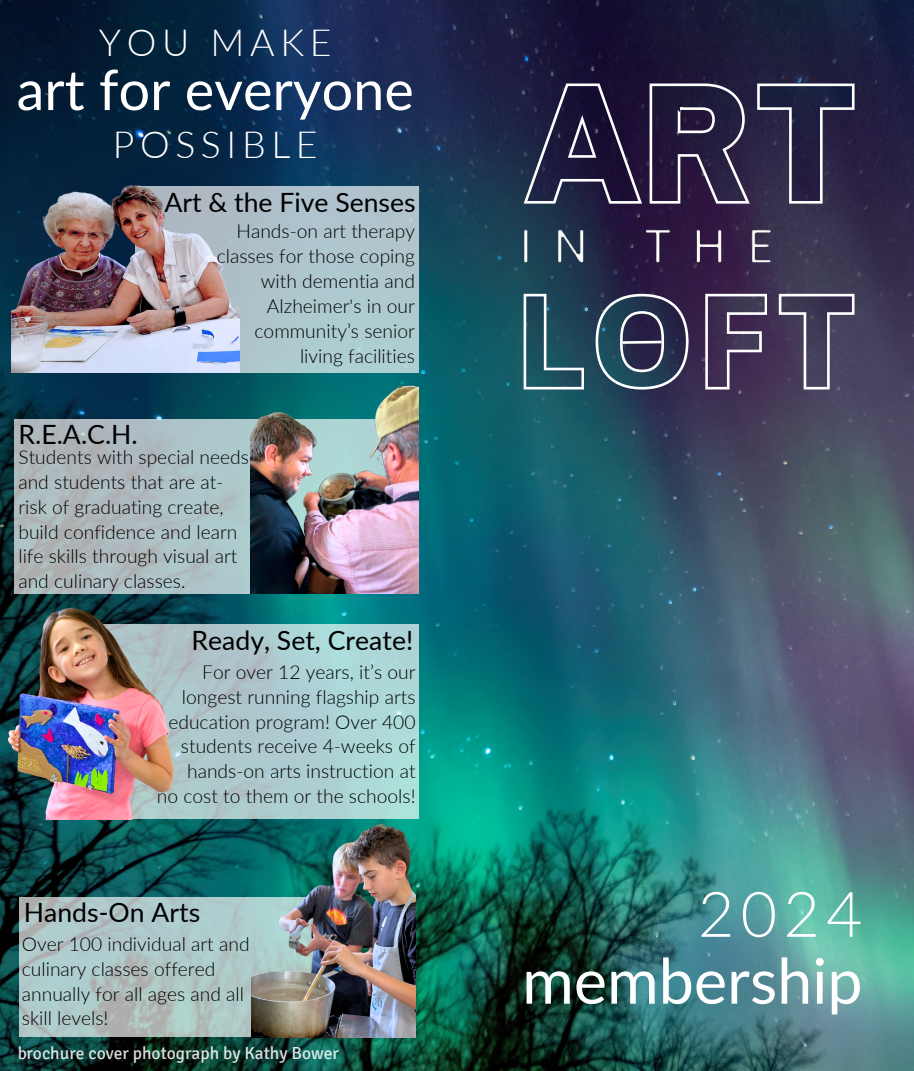
<style>
.page{position:relative;width:914px;height:1071px;background:#fff}
.page>*{position:absolute;margin:0;border:0;box-sizing:border-box;transform-origin:0 0}
.t1{font:62.82px "Lato";color:#fff}
.t2{font:300 62.82px "Lato";color:#fff}
.t3{font:55.82px "Lato";color:#fff}
.t4{font:300 37.45px "Lato";letter-spacing:.15em;color:#fff}
.t5{font:26.6px "Lato";color:#000}
.t6{font:300 19.25px/24.8px "Lato";color:#000;text-align:right}
.t7{font:17.5px "Signika";color:#fff}
</style>
<div class="page">
<img style="left:0;top:0;width:914px;height:1071px">
<svg style="left:174px;top:625px;width:244px;height:194px;background:#adcfd1"></svg>
<img style="left:9px;top:599px;width:165px;height:221px">
<img style="left:512px;top:214px;width:350px;height:64px">
<svg style="left:523px;top:83px;width:118px;height:121px;background:#312c4c"></svg>
<svg style="left:649px;top:83px;width:100px;height:121px;background:#403755"></svg>
<svg style="left:757px;top:83px;width:97px;height:121px;background:#3a3754"></svg>
<svg style="left:523px;top:294px;width:61px;height:96px;background:#3a6270"></svg>
<svg style="left:705px;top:294px;width:62px;height:96px;background:#5d4f6c"></svg>
<svg style="left:778px;top:294px;width:76px;height:96px;background:#58526b"></svg>
<svg style="left:595px;top:294px;width:96px;height:96px;background:#424f67"></svg>
<div style="left:135px;top:187px;width:283px;height:186px;background:#adc6cd"></div>
<img style="left:11px;top:156px;width:229px;height:217px">
<svg style="left:15px;top:419px;width:236px;height:175px;background:#adbcc0"></svg>
<img style="left:251px;top:378px;width:168px;height:216px">
<svg style="left:20px;top:897px;width:232px;height:139px;background:#aec5c4"></svg>
<img style="left:252px;top:819px;width:164px;height:218px">
<p class="t4" style="left:99px;top:19px;width:234px">YOU MAKE</p>
<p class="t3" style="left:17px;top:55px;width:399px">art for everyone</p>
<p class="t4" style="left:113px;top:121px;width:206px">POSSIBLE</p>
<h6 class="t5" style="left:164px;top:185px;width:253px">Art &amp; the Five Senses</h6>
<p class="t6" style="left:217px;top:218px;width:200px">Hands-on art therapy classes for those coping with dementia and<br>Alzheimer's in our community’s senior</p>
<p class="t6" style="left:300px;top:343px;width:116px">living facilities</p>
<h5 class="t5" style="left:18px;top:418px;width:121px">R.E.A.C.H.</h5>
<p class="t6" style="left:18px;top:444px;width:232px;text-align:left">Students with special needs and students that are at&shy;risk of graduating create, build confidence and learn life skills through visual art and culinary classes.</p>
<p class="t5" style="left:191px;top:624px;width:223px">Ready, Set, Create!</p>
<h4 class="t6" style="left:168px;top:659px;width:249px">For over 12 years, it’s our longest running flagship arts education program! Over 400 students receive 4-weeks of</h4>
<h3 class="t6" style="left:187px;top:759px;width:230px">hands-on arts instruction at</h3>
<h4 class="t6" style="left:157px;top:783px;width:260px">no cost to them or the schools!</h4>
<h6 class="t5" style="left:24px;top:896px;width:178px">Hands-On Arts</h6>
<p class="t6" style="left:22px;top:931px;width:229px;text-align:left">Over 100 individual art and culinary classes offered annually for all ages and all skill levels!</p>
<p class="t7" style="left:17px;top:1043px;width:323px">brochure cover photograph by Kathy Bower</p>
<h6 class="t2" style="left:698px;top:875px;width:166px">2024</h6>
<p class="t1" style="left:522px;top:942px;width:342px">membership</p>
</div>
